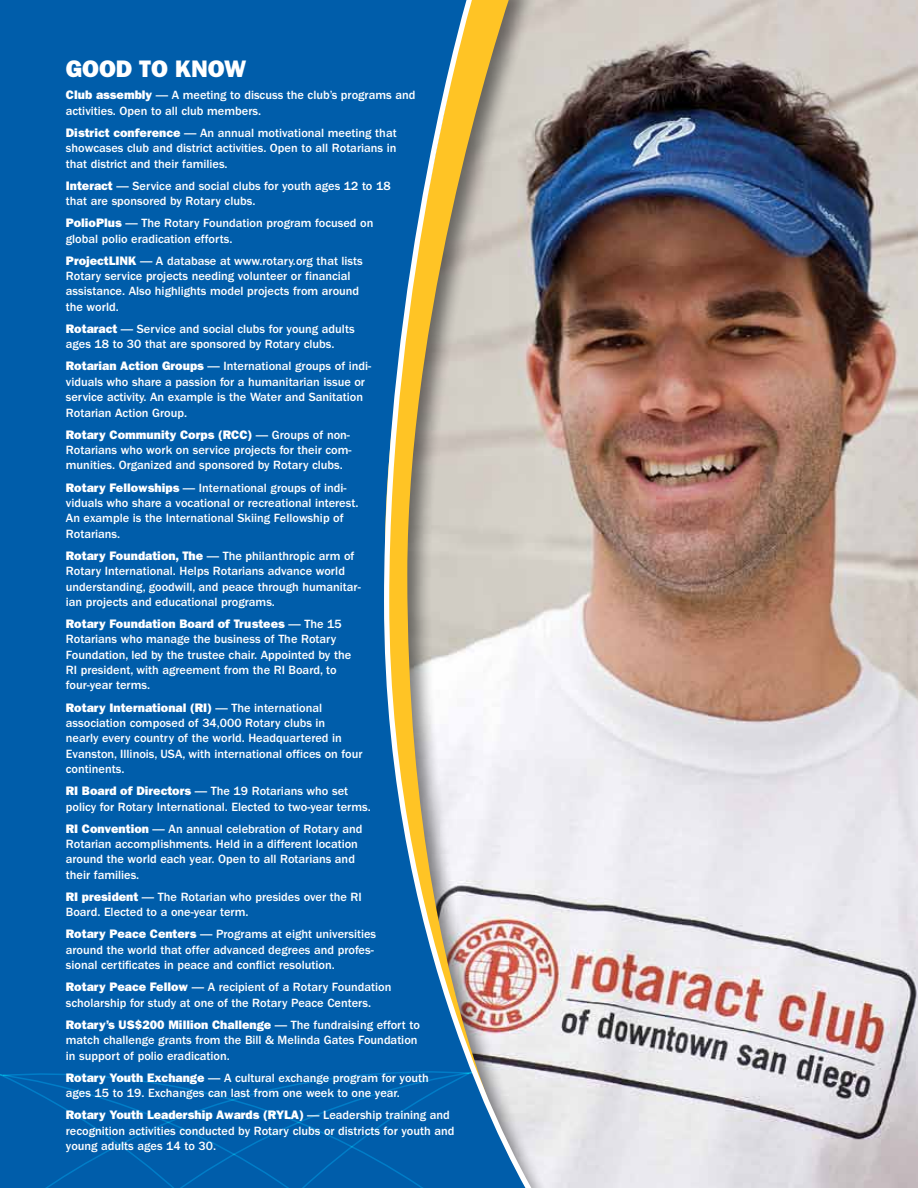
<style>
.page{position:relative;width:918px;height:1188px;background:#fff}
.page>*{position:absolute;margin:0;border:0;box-sizing:border-box;transform-origin:0 0}
.t1{font:24px "ITC Franklin Gothic Std Hvy";color:#fff}
.t2{font:500 12.3px/15.3px "ITC Franklin Gothic Std";color:#fff}
.t3{font:12.3px "ITC Franklin Gothic Std Hvy";color:#fff}
.s1{font-family:"ITC Franklin Gothic Std Hvy";font-weight:400}
.s2{font-family:"ITC Franklin Gothic Std";font-weight:500}
</style>
<div class="page">
<img style="left:594px;top:0;width:324px;height:1188px">
<div style="left:330px;top:0;width:264px;height:1188px;background:#000;opacity:.5"></div>
<img style="left:548px;top:0;width:24px;height:1188px">
<div style="left:0;top:0;width:381px;height:1059px;background:#005daa"></div>
<img style="left:0;top:0;width:1px;height:518px">
<svg style="left:358px;top:1073px;width:23px;height:115px;background:#005eab"></svg>
<div style="left:0;top:1054px;width:358px;height:134px;background:#005daa"></div>
<svg style="left:381px;top:0;width:167px;height:1188px"></svg>
<h1 class="t1" style="left:66px;top:55px;width:182px">GOOD TO KNOW</h1>
<p class="t2" style="left:66px;top:88px;width:351px"><span class="s1">Club assembly</span> — A meeting to discuss the club’s programs and activities. Open to all club members.</p>
<p class="t2" style="left:66px;top:125px;width:332px;text-align:justify"><span class="s1">District conference</span> — An annual motivational meeting that showcases club and district activities. Open to all Rotarians in that district and their families.</p>
<p class="t2" style="left:66px;top:178px;width:326px"><span class="s1">Interact</span> — Service and social clubs for youth ages 12 to 18 that are sponsored by Rotary clubs.</p>
<p class="t2" style="left:66px;top:216px;width:309px"><span class="s1">PolioPlus</span> — The Rotary Foundation program focused on global polio eradication efforts.</p>
<p class="t2" style="left:66px;top:253px;width:299px"><span class="s1">ProjectLINK</span> — A database at www.rotary.org that lists Rotary service projects needing volunteer or financial assistance. Also highlights model projects from around the world.</p>
<p class="t2" style="left:66px;top:321px;width:290px"><span class="s1">Rotaract</span> — Service and social clubs for young adults ages 18 to 30 that are sponsored by Rotary clubs.</p>
<p class="t2" style="left:66px;top:359px;width:307px"><span class="s1">Rotarian Action Groups</span> — International groups of indi&shy;viduals who share a passion for a humanitarian issue or service activity. An example is the Water and Sanitation Rotarian Action Group.</p>
<p class="t3" style="left:66px;top:427px;width:286px">Rotary Community Corps (RCC) <span class="s2">— Groups of non-</span></p>
<p class="t2" style="left:66px;top:442px;width:287px">Rotarians who work on service projects for their com&shy;munities. Organized and sponsored by Rotary clubs.</p>
<p class="t2" style="left:66px;top:480px;width:294px"><span class="s1">Rotary Fellowships</span> — International groups of indi&shy;viduals who share a vocational or recreational interest.<br>An example is the International Skiing Fellowship of Rotarians.</p>
<p class="t2" style="left:66px;top:548px;width:296px"><span class="s1">Rotary Foundation, The</span> — The philanthropic arm of Rotary International. Helps Rotarians advance world understanding, goodwill, and peace through humanitar&shy;ian projects and educational programs.</p>
<p class="t3" style="left:66px;top:617px;width:277px">Rotary Foundation Board of Trustees <span class="s2">— The 15</span></p>
<p class="t2" style="left:66px;top:632px;width:287px">Rotarians who manage the business of The Rotary Foundation, led by the trustee chair. Appointed by the RI president, with agreement from the RI Board, to four-year terms.</p>
<p class="t3" style="left:66px;top:700px;width:258px">Rotary International (RI) <span class="s2">— The international</span></p>
<p class="t2" style="left:66px;top:715px;width:298px">association composed of 34,000 Rotary clubs in<br>nearly every country of the world. Headquartered in Evanston, Illinois, USA, with international offices on four continents.</p>
<p class="t2" style="left:66px;top:784px;width:307px"><span class="s1">RI Board of Directors</span> — The 19 Rotarians who set policy for Rotary International. Elected to two-year terms.</p>
<p class="t2" style="left:66px;top:821px;width:298px"><span class="s1">RI Convention</span> — An annual celebration of Rotary and Rotarian accomplishments. Held in a different location around the world each year. Open to all Rotarians and their families.</p>
<p class="t2" style="left:66px;top:889px;width:297px"><span class="s1">RI president</span> — The Rotarian who presides over the RI<br>Board. Elected to a one-year term.</p>
<p class="t2" style="left:66px;top:927px;width:312px"><span class="s1">Rotary Peace Centers</span> — Programs at eight universities around the world that offer advanced degrees and profes&shy;sional certificates in peace and conflict resolution.</p>
<p class="t2" style="left:66px;top:980px;width:327px"><span class="s1">Rotary Peace Fellow</span> — A recipient of a Rotary Foundation scholarship for study at one of the Rotary Peace Centers.</p>
<p class="t3" style="left:66px;top:1017px;width:356px">Rotary’s US$200 Million Challenge <span class="s2">— The fundraising effort to</span></p>
<p class="t2" style="left:66px;top:1033px;width:353px">match challenge grants from the Bill &amp; Melinda Gates Foundation in support of polio eradication.</p>
<p class="t2" style="left:66px;top:1070px;width:365px"><span class="s1">Rotary Youth Exchange</span> — A cultural exchange program for youth ages 15 to 19. Exchanges can last from one week to one year.</p>
<p class="t3" style="left:66px;top:1108px;width:386px">Rotary Youth Leadership Awards (RYLA) <span class="s2">— Leadership training and</span></p>
<p class="t2" style="left:66px;top:1123px;width:390px">recognition activities conducted by Rotary clubs or districts for youth and young adults ages 14 to 30.</p>
</div>
